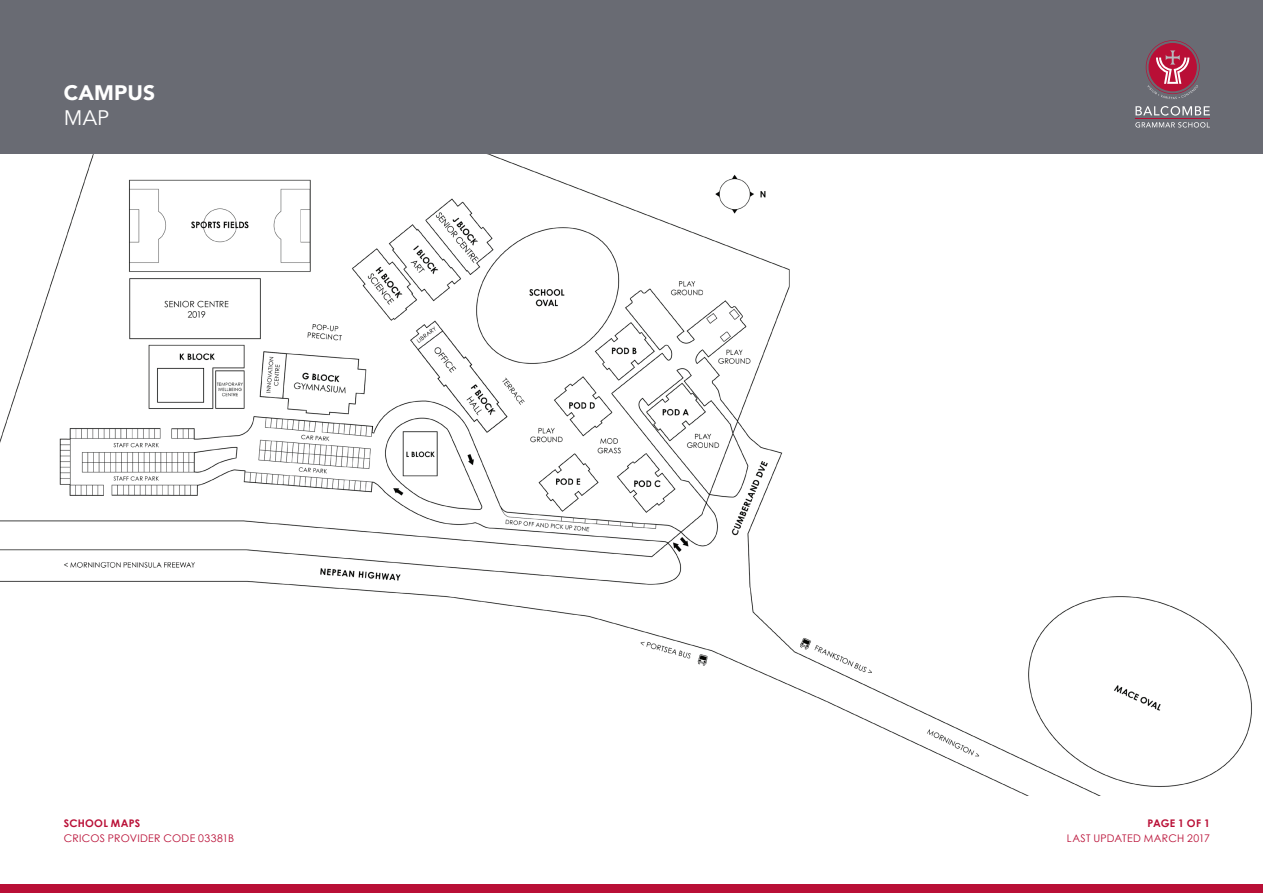
<style>
.page{position:relative;width:1263px;height:893px;background:#fff}
.page>*{position:absolute;margin:0;border:0;box-sizing:border-box;transform-origin:0 0}
.t1{font:900 21px "Avenir";letter-spacing:.01em;color:#fff}
.t2{font:21px "Avenir";color:#fff}
.t3{font:10.5px "Century Gothic";letter-spacing:.025em;color:#b90f36}
.t4{font:700 10.5px "Century Gothic";letter-spacing:.02em;color:#b90f36}
</style>
<div class="page">
<img style="left:0;top:153px;width:1263px;height:642px">
<div style="left:0;top:884px;width:1263px;height:9px;background:#b90f36"></div>
<div style="left:0;top:0;width:1263px;height:153px;background:#696b73"></div>
<svg style="left:1135px;top:106px;width:75px;height:10px"></svg>
<svg style="left:1135px;top:122px;width:75px;height:6px"></svg>
<hr style="left:1135px;top:118px;width:75px;height:1px;background:#b90f36">
<svg style="left:1146px;top:40px;width:54px;height:59px"></svg>
<h1 class="t1" style="left:64px;top:74px;width:93px">CAMPUS</h1>
<h1 class="t2" style="left:64px;top:105px;width:47px">MAP</h1>
<p class="t4" style="left:64px;top:816px;width:78px">SCHOOL MAPS</p>
<p class="t4" style="left:1147px;top:816px;width:64px">PAGE 1 OF 1</p>
<p class="t3" style="left:64px;top:832px;width:172px">CRICOS PROVIDER CODE 03381B</p>
<p class="t3" style="left:1067px;top:832px;width:144px">LAST UPDATED MARCH 2017</p>
</div>
